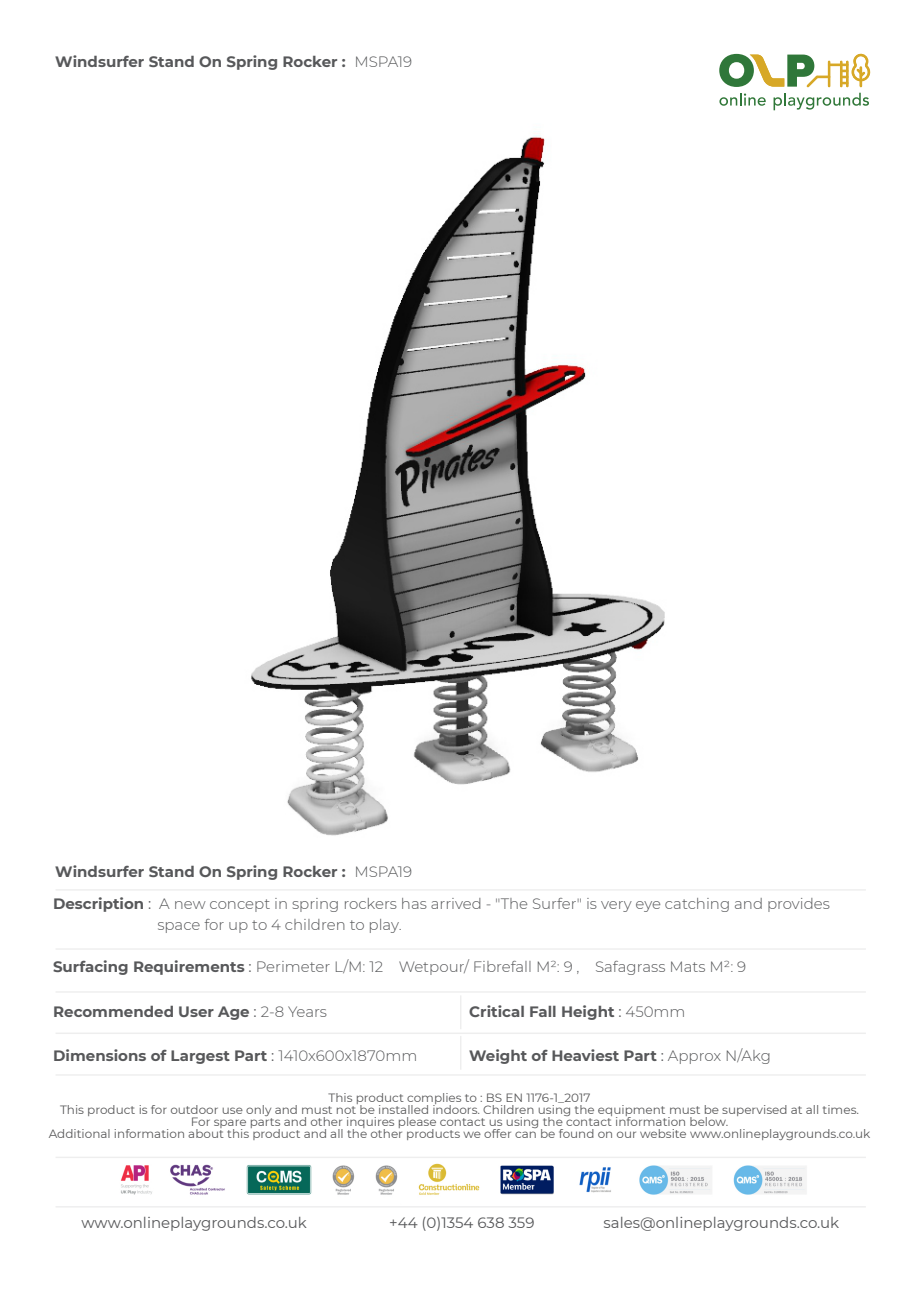
<style>
.page{position:relative;width:919px;height:1289px;background:#fff}
.page>*{position:absolute;margin:0;border:0;box-sizing:border-box;transform-origin:0 0}
.t1{font:700 15px "Montserrat";color:#57585a}
.t2{font:300 15px/21px "Montserrat";color:#57585a}
.t3{font:15px "Montserrat";color:#57585a}
.t4{font:12px/12px "Montserrat";color:#59595a;text-align:center}
.s1{font-weight:300}
.s2{font-weight:700}
.s3{font-weight:400}
</style>
<div class="page">
<img style="left:251px;top:110px;width:524px;height:726px">
<hr style="left:55px;top:1206px;width:810px;height:1px;background:#57585a">
<hr style="left:55px;top:1156px;width:810px;height:2px;background:#57585a">
<hr style="left:55px;top:1074px;width:810px;height:1px;background:#57585a">
<hr style="left:55px;top:1032px;width:810px;height:2px;background:#57585a">
<hr style="left:55px;top:991px;width:810px;height:1px;background:#57585a">
<hr style="left:460px;top:995px;width:1px;height:34px;background:#57585a">
<hr style="left:460px;top:1035px;width:1px;height:34px;background:#57585a">
<hr style="left:55px;top:889px;width:810px;height:1px;background:#57585a">
<hr style="left:55px;top:948px;width:810px;height:1px;background:#57585a">
<img style="left:120px;top:1163px;width:686px;height:32px">
<svg style="left:719px;top:53px;width:152px;height:57px"></svg>
<p class="t1" style="left:55px;top:53px;width:358px">Windsurfer Stand On Spring Rocker : <span class="s1">MSPA19</span></p>
<p class="t1" style="left:55px;top:862px;width:358px">Windsurfer Stand On Spring Rocker : <span class="s1">MSPA19</span></p>
<p class="t2" style="left:157px;top:893px;width:674px;text-indent:-104px"><span class="s2">Description</span> <span class="s3">:</span> A new concept in spring rockers has arrived - "The Surfer" is very eye catching and provides space for up to 4 children to play.</p>
<p class="t2" style="left:53px;top:956px;width:694px"><span class="s2">Surfacing Requirements</span> <span class="s3">:</span> Perimeter L/M: 12 Wetpour/ Fibrefall M²: 9 , Safagrass Mats M²: 9</p>
<p class="t1" style="left:53px;top:1002px;width:275px">Recommended User Age <span class="s3">:</span> <span class="s1">2-8 Years</span></p>
<p class="t1" style="left:53px;top:1046px;width:365px">Dimensions of Largest Part <span class="s3">:</span> <span class="s1">1410x600x1870mm</span></p>
<p class="t4" style="left:49px;top:1091px;width:823px">This product complies to : BS EN 1176-1_2017<br>This product is for outdoor use only and must not be installed indoors. Children using the equipment must be supervised at all times.<br>For spare parts and other inquires please contact us using the contact information below.<br>Additional information about this product and all the other products we offer can be found on our website www.onlineplaygrounds.co.uk</p>
<p class="t1" style="left:469px;top:1002px;width:218px">Critical Fall Height <span class="s3">:</span> <span class="s1">450mm</span></p>
<p class="t1" style="left:469px;top:1046px;width:303px">Weight of Heaviest Part <span class="s3">:</span> <span class="s1">Approx N/Akg</span></p>
<p class="t3" style="left:81px;top:1213px;width:227px">www.onlineplaygrounds.co.uk</p>
<p class="t3" style="left:389px;top:1213px;width:147px">+44 (0)1354 638 359</p>
<p class="t3" style="left:603px;top:1213px;width:237px">sales@onlineplaygrounds.co.uk</p>
</div>
